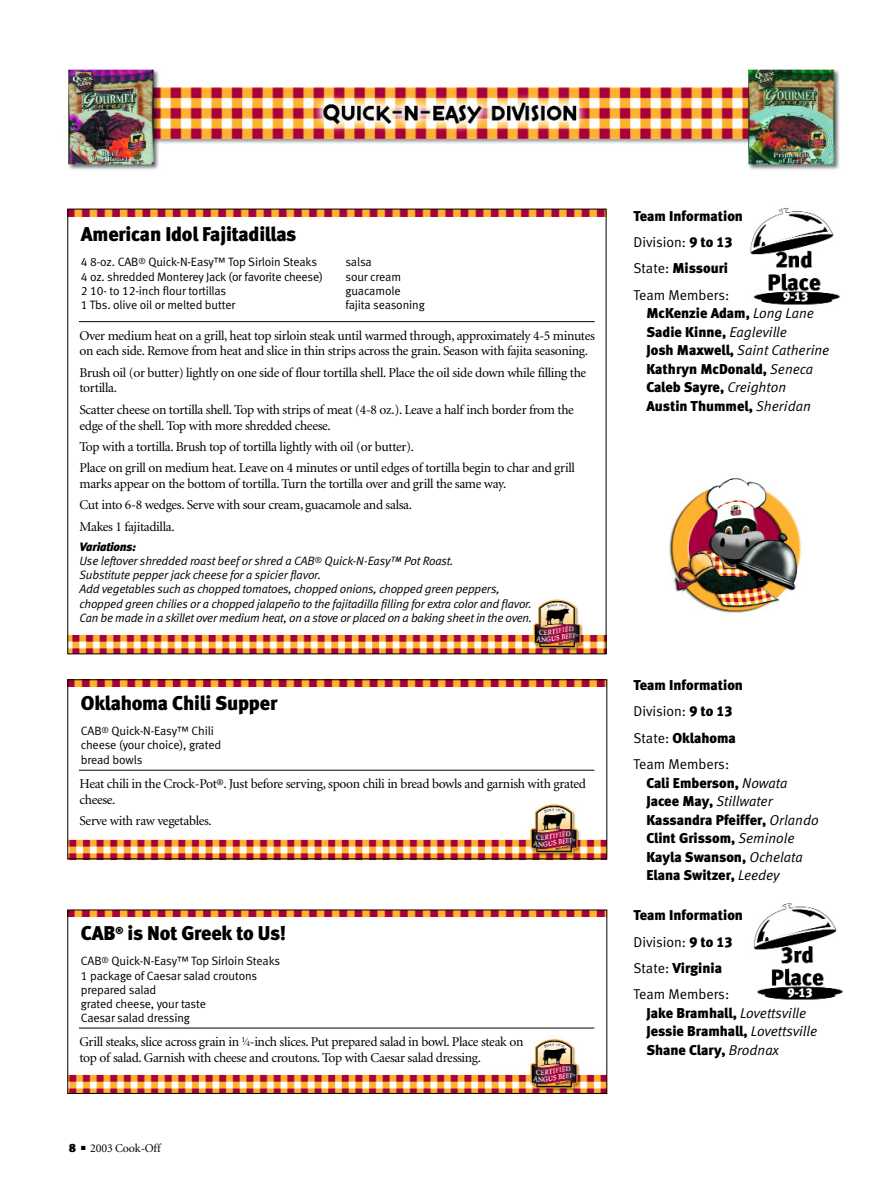
<style>
.page{position:relative;width:878px;height:1194px;background:#fff}
.page>*{position:absolute;margin:0;border:0;box-sizing:border-box;transform-origin:0 0}
.t1{font:19.95px "Meta Black LF";letter-spacing:-.01em;color:#000}
.t2{font:14.25px/18.6px "Meta Black LF";color:#000}
.t3{font:14.25px "Meta Normal LF";color:#000}
.t4{font:italic 14.25px "Meta Normal LF";color:#000}
.t5{font:13.5px/15.8px "Minion";letter-spacing:-.025em;color:#000}
.t6{font:12.75px "Meta Black LF";color:#fff}
.t7{font:12.15px/14.2px "Meta Normal LF";letter-spacing:-.01em;color:#000}
.t8{font:italic 12.15px/14.2px "Meta Normal LF";letter-spacing:-.015em;color:#000}
.t9{font:italic 12.15px "Meta Black LF";letter-spacing:-.01em;color:#000}
.t10{font:12px "Minion";letter-spacing:-.015em;color:#000}
.s1{font-size:10.8px}
.s2{font-size:8.1px}
.s3{font-family:"Meta Black LF"}
.s4{font-family:"Meta Normal LF"}
.s5{font-family:"Meta Normal LF";font-style:italic}
.s6{font-family:"Meta Black LF";font-style:normal}
</style>
<div class="page">
<img style="left:68px;top:69px;width:772px;height:101px">
<img style="left:69px;top:599px;width:535px;height:53px">
<img style="left:69px;top:211px;width:535px;height:6px">
<hr style="left:79px;top:321px;width:515px;height:1px;background:#000">
<img style="left:67px;top:769px;width:539px;height:92px">
<div style="left:79px;top:682px;width:515px;height:88px;background:#fff"></div>
<img style="left:69px;top:681px;width:536px;height:6px">
<hr style="left:79px;top:770px;width:515px;height:1px;background:#000">
<div style="left:67px;top:679px;width:540px;height:180px;border:1px solid #000"></div>
<img style="left:669px;top:478px;width:133px;height:135px">
<img style="left:69px;top:1027px;width:536px;height:65px">
<div style="left:79px;top:912px;width:515px;height:116px;background:#fff"></div>
<img style="left:69px;top:912px;width:536px;height:5px">
<hr style="left:79px;top:1028px;width:515px;height:1px;background:#000">
<div style="left:67px;top:910px;width:540px;height:184px;border:1px solid #000"></div>
<img style="left:750px;top:208px;width:90px;height:97px">
<img style="left:753px;top:903px;width:90px;height:97px">
<h1 class="t1" style="left:81px;top:227px;width:217px">American Idol Fajitadillas</h1>
<p class="t7" style="left:81px;top:256px;width:243px">4 8-oz. CAB<sup>®</sup> Quick-N-Easy™ Top Sirloin Steaks 4 oz. shredded Monterey Jack (or favorite cheese)<br>2 10- to 12-inch flour tortillas<br>1 Tbs. olive oil or melted butter</p>
<p class="t7" style="left:345px;top:256px;width:81px">salsa<br>sour cream guacamole fajita seasoning</p>
<p class="t5" style="left:79px;top:329px;width:517px">Over medium heat on a grill, heat top sirloin steak until warmed through, approximately 4-5 minutes on each side. Remove from heat and slice in thin strips across the grain. Season with fajita seasoning.</p>
<p class="t5" style="left:79px;top:366px;width:508px">Brush oil (or butter) lightly on one side of flour tortilla shell. Place the oil side down while filling the tortilla.</p>
<p class="t5" style="left:79px;top:403px;width:496px">Scatter cheese on tortilla shell. Top with strips of meat (4-8 oz.). Leave a half inch border from the edge of the shell. Top with more shredded cheese.</p>
<p class="t5" style="left:79px;top:437px;width:497px;line-height:21.5px">Top with a tortilla. Brush top of tortilla lightly with oil (or butter).<br>Place on grill on medium heat. Leave on 4 minutes or until edges of tortilla begin to char and grill</p>
<p class="t5" style="left:79px;top:474px;width:428px;line-height:21.5px">marks appear on the bottom of tortilla. Turn the tortilla over and grill the same way.<br>Cut into 6-8 wedges. Serve with sour cream, guacamole and salsa.<br>Makes 1 fajitadilla.</p>
<p class="t9" style="left:79px;top:542px;width:58px">Variations:</p>
<p class="t8" style="left:79px;top:555px;width:454px">Use leftover shredded roast beef or shred a CAB<sup>®</sup> Quick-N-Easy™ Pot Roast.<br>Substitute pepper jack cheese for a spicier flavor.<br>Add vegetables such as chopped tomatoes, chopped onions, chopped green peppers, chopped green chilies or a chopped jalapeño to the fajitadilla filling for extra color and flavor.<br>Can be made in a skillet over medium heat, on a stove or placed on a baking sheet in the oven.</p>
<h1 class="t1" style="left:81px;top:696px;width:198px">Oklahoma Chili Supper</h1>
<p class="t7" style="left:81px;top:725px;width:142px">CAB<sup>®</sup> Quick-N-Easy™ Chili cheese (your choice), grated bread bowls</p>
<p class="t5" style="left:79px;top:777px;width:508px">Heat chili in the Crock-Pot®. Just before serving, spoon chili in bread bowls and garnish with grated cheese.</p>
<p class="t5" style="left:79px;top:814px;width:134px">Serve with raw vegetables.</p>
<h1 class="t1" style="left:81px;top:926px;width:207px">CAB<sup>®</sup> is Not Greek to Us!</h1>
<p class="t7" style="left:81px;top:955px;width:201px">CAB<sup>®</sup> Quick-N-Easy™ Top Sirloin Steaks<br>1 package of Caesar salad croutons prepared salad<br>grated cheese, your taste<br>Caesar salad dressing</p>
<p class="t5" style="left:79px;top:1035px;width:445px">Grill steaks, slice across grain in <sup>1</sup><span class="s1">⁄</span><span class="s2">4</span>-inch slices. Put prepared salad in bowl. Place steak on top of salad. Garnish with cheese and croutons. Top with Caesar salad dressing.</p>
<p class="t10" style="left:69px;top:1144px;width:93px"><span class="s3">8</span> ■ 2003 Cook-Off</p>
<p class="t2" style="left:633px;top:208px;width:111px">Team Information</p>
<p class="t3" style="left:633px;top:237px;width:100px">Division: <span class="s3">9 to 13</span></p>
<p class="t2" style="left:633px;top:260px;width:96px"><span class="s4">State:</span> Missouri</p>
<p class="t3" style="left:633px;top:289px;width:97px">Team Members:</p>
<p class="t2" style="left:646px;top:305px;width:169px">McKenzie Adam, <span class="s5">Long Lane<br></span>Sadie Kinne, <span class="s5">Eagleville</span></p>
<p class="t4" style="left:646px;top:345px;width:184px"><span class="s6">Josh Maxwell,</span> Saint Catherine</p>
<p class="t2" style="left:646px;top:361px;width:168px">Kathryn McDonald, <span class="s5">Seneca<br></span>Caleb Sayre, <span class="s5">Creighton<br></span>Austin Thummel, <span class="s5">Sheridan</span></p>
<p class="t6" style="left:783px;top:292px;width:26px">9-13</p>
<p class="t2" style="left:633px;top:677px;width:111px">Team Information</p>
<p class="t3" style="left:633px;top:706px;width:100px">Division: <span class="s3">9 to 13</span></p>
<p class="t2" style="left:633px;top:730px;width:104px"><span class="s4">State:</span> Oklahoma</p>
<p class="t3" style="left:633px;top:759px;width:97px">Team Members:</p>
<p class="t2" style="left:646px;top:775px;width:143px">Cali Emberson, <span class="s5">Nowata</span></p>
<p class="t4" style="left:646px;top:796px;width:128px"><span class="s6">Jacee May,</span> Stillwater</p>
<p class="t2" style="left:646px;top:812px;width:174px">Kassandra Pfeiffer, <span class="s5">Orlando<br></span>Clint Grissom, <span class="s5">Seminole<br></span>Kayla Swanson, <span class="s5">Ochelata<br></span>Elana Switzer, <span class="s5">Leedey</span></p>
<p class="t2" style="left:633px;top:907px;width:111px">Team Information</p>
<p class="t3" style="left:633px;top:936px;width:100px">Division: <span class="s3">9 to 13</span></p>
<p class="t2" style="left:633px;top:960px;width:90px"><span class="s4">State:</span> Virginia</p>
<p class="t3" style="left:633px;top:989px;width:97px">Team Members:</p>
<p class="t2" style="left:646px;top:1005px;width:172px">Jake Bramhall, <span class="s5">Lovettsville<br></span>Jessie Bramhall, <span class="s5">Lovettsville<br></span>Shane Clary, <span class="s5">Brodnax</span></p>
<p class="t6" style="left:787px;top:988px;width:26px">9-13</p>
</div>
